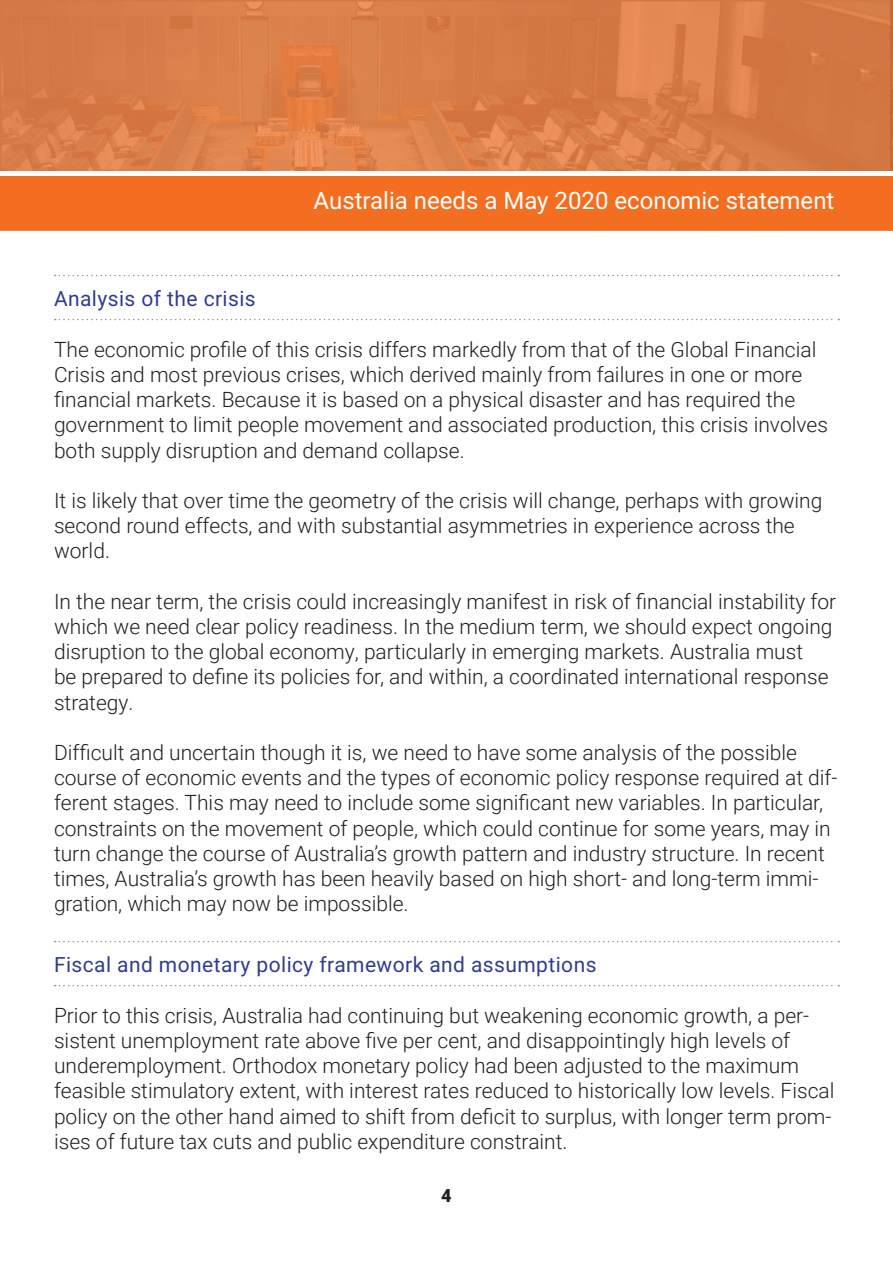
<style>
.page{position:relative;width:893px;height:1263px;background:#fff}
.page>*{position:absolute;margin:0;border:0;box-sizing:border-box;transform-origin:0 0}
.t1{font:24px "Roboto";color:#fff}
.Body_Paragraph{font:300 21px/25.2px "Roboto";color:#231f20}
.Head_1{font:21px "Roboto";letter-spacing:.02em;color:#303c92}
.t2{font:900 18px "Roboto";color:#231f20}
</style>
<div class="page">
<svg style="left:0;top:0;width:893px;height:231px;background:#d87d48"></svg>
<div style="left:0;top:171px;width:893px;height:5px;background:#fff"></div>
<div style="left:0;top:176px;width:893px;height:54px;background:#f36e21"></div>
<svg style="left:55px;top:275px;width:784px;height:1px"></svg>
<svg style="left:55px;top:319px;width:784px;height:1px"></svg>
<svg style="left:55px;top:941px;width:784px;height:1px"></svg>
<svg style="left:55px;top:985px;width:784px;height:1px"></svg>
<p class="t1" style="left:314px;top:184px;width:522px">Australia needs a May 2020 economic statement</p>
<p class="Head_1" style="left:54px;top:284px;width:203px">Analysis of the crisis</p>
<p class="Body_Paragraph" style="left:54px;top:336px;width:775px">The economic profile of this crisis differs markedly from that of the Global Financial Crisis and most previous crises, which derived mainly from failures in one or more financial markets. Because it is based on a physical disaster and has required the government to limit people movement and associated production, this crisis involves both supply disruption and demand collapse.</p>
<p class="Body_Paragraph" style="left:54px;top:487px;width:770px">It is likely that over time the geometry of the crisis will change, perhaps with growing second round effects, and with substantial asymmetries in experience across the world.</p>
<p class="Body_Paragraph" style="left:54px;top:588px;width:784px">In the near term, the crisis could increasingly manifest in risk of financial instability for which we need clear policy readiness. In the medium term, we should expect ongoing disruption to the global economy, particularly in emerging markets. Australia must<br>be prepared to define its policies for, and within, a coordinated international response strategy.</p>
<p class="Body_Paragraph" style="left:54px;top:739px;width:785px">Difficult and uncertain though it is, we need to have some analysis of the possible course of economic events and the types of economic policy response required at dif&shy;ferent stages. This may need to include some significant new variables. In particular, constraints on the movement of people, which could continue for some years, may in turn change the course of Australia’s growth pattern and industry structure. In recent times, Australia’s growth has been heavily based on high short- and long-term immi&shy;gration, which may now be impossible.</p>
<p class="Head_1" style="left:54px;top:950px;width:544px">Fiscal and monetary policy framework and assumptions</p>
<p class="Body_Paragraph" style="left:54px;top:1002px;width:782px">Prior to this crisis, Australia had continuing but weakening economic growth, a per&shy;sistent unemployment rate above five per cent, and disappointingly high levels of underemployment. Orthodox monetary policy had been adjusted to the maximum feasible stimulatory extent, with interest rates reduced to historically low levels. Fiscal policy on the other hand aimed to shift from deficit to surplus, with longer term prom&shy;ises of future tax cuts and public expenditure constraint.</p>
<p class="t2" style="left:441px;top:1183px;width:12px">4</p>
</div>
